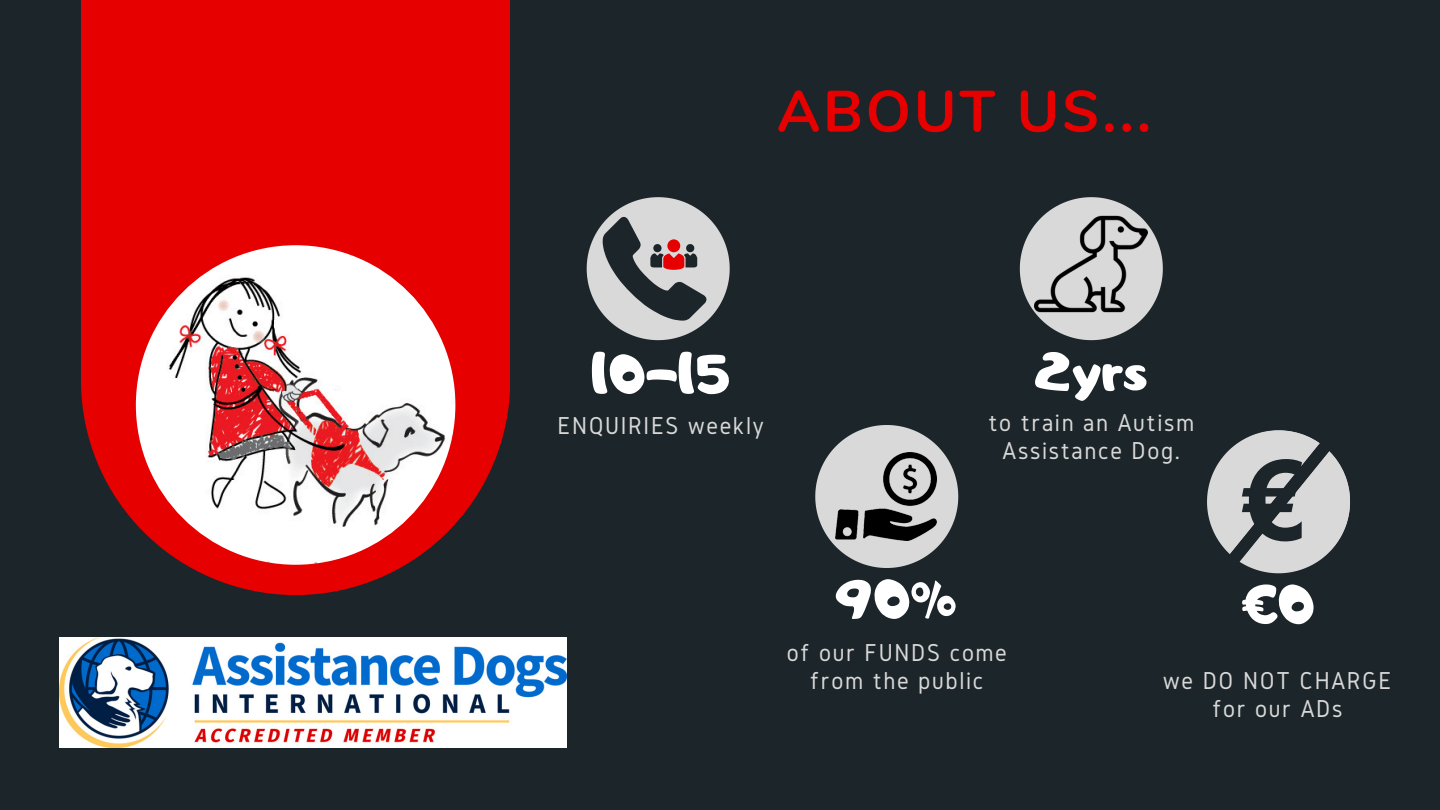
<style>
.page{position:relative;width:1440px;height:810px;background:#1c2529}
.page>*{position:absolute;margin:0;border:0;box-sizing:border-box;transform-origin:0 0}
.t1{font:700 58.2px "Nunito";letter-spacing:.05em;color:#e60000}
.t2{font:53.4px "Adigiana Toybox";color:#fff}
.t3{font:25.4px/27.9px "Gidole";letter-spacing:.065em;color:#d9d9d9;text-align:center}
</style>
<div class="page">
<div style="left:81px;top:0;width:429px;height:385px;background:#e60000"></div>
<svg style="left:81px;top:245px;width:429px;height:350px;fill:#e60000"></svg>
<img style="left:136px;top:245px;width:319px;height:320px;border-radius:50%">
<img style="left:59px;top:637px;width:508px;height:111px">
<svg style="left:815px;top:425px;width:143px;height:143px"></svg>
<svg style="left:1020px;top:197px;width:143px;height:143px"></svg>
<img style="left:1035px;top:208px;width:112px;height:112px">
<svg style="left:587px;top:197px;width:143px;height:143px"></svg>
<img style="left:836px;top:452px;width:101px;height:89px">
<svg style="left:1207px;top:430px;width:143px;height:143px"></svg>
<h1 class="t1" style="left:777px;top:73px;width:376px">ABOUT US...</h1>
<p class="t2" style="left:592px;top:339px;width:139px">10-15</p>
<p class="t2" style="left:1035px;top:336px;width:114px">2yrs</p>
<h2 class="t3" style="left:557px;top:411px;width:208px">ENQUIRIES weekly</h2>
<p class="t3" style="left:989px;top:408px;width:207px">to train an Autism<br>Assistance Dog.</p>
<p class="t2" style="left:836px;top:564px;width:124px">90%</p>
<p class="t2" style="left:1241px;top:569px;width:76px">€0</p>
<p class="t3" style="left:787px;top:638px;width:222px">of our FUNDS come from the public</p>
<h2 class="t3" style="left:1163px;top:666px;width:230px">we DO NOT CHARGE for our ADs</h2>
</div>
